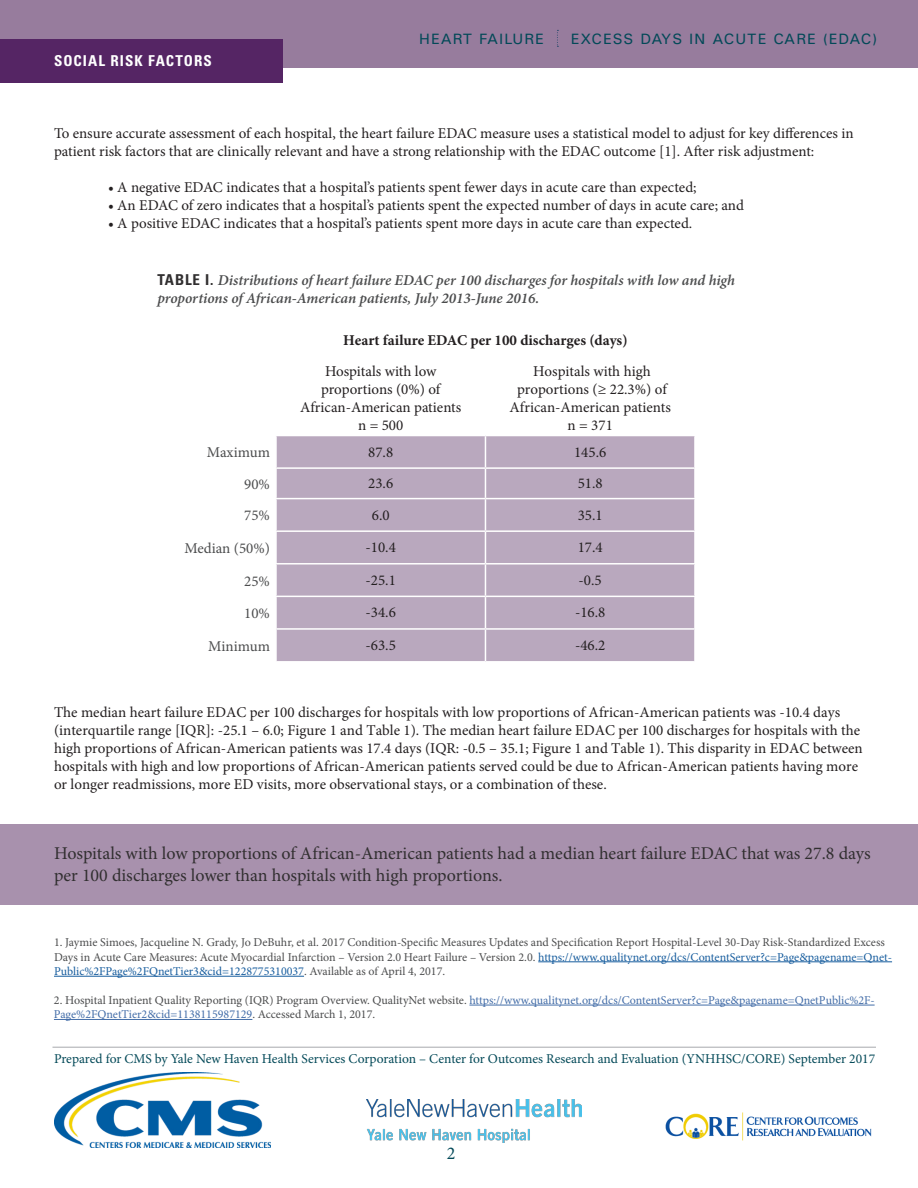
<style>
.page{position:relative;width:918px;height:1188px;background:#fff}
.page>*{position:absolute;margin:0;border:0;box-sizing:border-box;transform-origin:0 0}
.t1{font:18px/21.6px "Minion Pro";color:#312f30}
.t2{font:18px "Minion Pro";color:#034958}
.t3{font:15px/18px "Minion Pro";color:#231f20}
.t4{font:italic 600 15px/18px "Minion Pro";letter-spacing:-.005em;color:#4b4c4d}
.t5{font:15px "Univers";letter-spacing:.07em;color:#034958}
.t6{font:700 15px "Minion Pro";color:#231f20}
.t7{font:15px "Minion Pro";color:#4b4c4d}
.t8{font:700 condensed 15px "Univers";letter-spacing:.07em;color:#fff}
.t9{font:13.5px "Minion Pro";color:#034958}
.t10{font:12px/14.4px "Minion Pro";color:#4b4c4d}
.t11{font:12px/14.4px "Minion Pro";color:#436da8}
.s1{font-family:"Univers";font-weight:700;font-style:normal;font-stretch:condensed;color:#312f30}
.s2{color:#175d9e}
.s3{color:#4b4c4d}
</style>
<div class="page">
<div style="left:0;top:0;width:918px;height:68px;background:#977c9d"></div>
<hr style="left:538px;top:962px;width:354px;height:1px;background:#175d9e">
<hr style="left:54px;top:976px;width:250px;height:1px;background:#175d9e">
<svg style="left:557px;top:30px;width:1px;height:17px"></svg>
<div style="left:0;top:39px;width:283px;height:43px;background:#552564"></div>
<div style="left:0;top:824px;width:918px;height:80px;background:#a891ad"></div>
<div style="left:277px;top:436px;width:417px;height:225px;background:#b9a8be"></div>
<hr style="left:485px;top:436px;width:1px;height:31px;background:#fff">
<hr style="left:275px;top:467px;width:210px;height:2px;background:#fff">
<hr style="left:485px;top:467px;width:211px;height:2px;background:#fff">
<svg style="left:485px;top:469px;width:1px;height:29px"></svg>
<hr style="left:275px;top:498px;width:210px;height:1px;background:#fff">
<hr style="left:485px;top:498px;width:211px;height:1px;background:#fff">
<hr style="left:485px;top:499px;width:1px;height:31px;background:#fff">
<hr style="left:275px;top:530px;width:210px;height:2px;background:#fff">
<hr style="left:485px;top:530px;width:211px;height:2px;background:#fff">
<hr style="left:485px;top:532px;width:1px;height:31px;background:#fff">
<hr style="left:275px;top:563px;width:210px;height:2px;background:#fff">
<hr style="left:485px;top:563px;width:211px;height:2px;background:#fff">
<hr style="left:485px;top:565px;width:1px;height:31px;background:#fff">
<hr style="left:275px;top:596px;width:210px;height:1px;background:#fff">
<hr style="left:485px;top:596px;width:211px;height:1px;background:#fff">
<hr style="left:485px;top:597px;width:1px;height:31px;background:#fff">
<hr style="left:275px;top:628px;width:210px;height:2px;background:#fff">
<hr style="left:485px;top:628px;width:211px;height:2px;background:#fff">
<hr style="left:485px;top:630px;width:1px;height:31px;background:#fff">
<img style="left:54px;top:1073px;width:216px;height:75px">
<img style="left:665px;top:1112px;width:207px;height:29px">
<img style="left:366px;top:1099px;width:216px;height:43px">
<hr style="left:52px;top:1047px;width:824px;height:1px;background:#a8a9ad">
<hr style="left:469px;top:1005px;width:406px;height:1px;background:#436da8">
<hr style="left:54px;top:1019px;width:198px;height:1px;background:#436da8">
<p class="t8" style="left:54px;top:51px;width:159px">SOCIAL RISK FACTORS</p>
<p class="t5" style="left:419px;top:29px;width:126px">HEART FAILURE</p>
<p class="t5" style="left:571px;top:29px;width:308px">EXCESS DAYS IN ACUTE CARE (EDAC)</p>
<p class="t3" style="left:54px;top:124px;width:801px">To ensure accurate assessment of each hospital, the heart failure EDAC measure uses a statistical model to adjust for key differences in patient risk factors that are clinically relevant and have a strong relationship with the EDAC outcome [1]. After risk adjustment:</p>
<p class="t3" style="left:108px;top:178px;width:590px">• A negative EDAC indicates that a hospital’s patients spent fewer days in acute care than expected;</p>
<p class="t3" style="left:108px;top:196px;width:638px">• An EDAC of zero indicates that a hospital’s patients spent the expected number of days in acute care; and</p>
<p class="t3" style="left:108px;top:214px;width:586px">• A positive EDAC indicates that a hospital’s patients spent more days in acute care than expected.</p>
<p class="t4" style="left:157px;top:271px;width:579px"><span class="s1">TABLE I.</span> Distributions of heart failure EDAC per 100 discharges for hospitals with low and high proportions of African-American patients, July 2013-June 2016.</p>
<p class="t6" style="left:343px;top:330px;width:286px">Heart failure EDAC per 100 discharges (days)</p>
<p class="t3" style="left:300px;top:362px;width:163px;text-align:center">Hospitals with low proportions (0%) of<br>African-American patients n = 500</p>
<p class="t3" style="left:510px;top:362px;width:163px;text-align:center">Hospitals with high proportions (≥ 22.3%) of<br>African-American patients n = 371</p>
<p class="t7" style="left:207px;top:442px;width:65px">Maximum</p>
<p class="t3" style="left:368px;top:443px;width:27px">87.8</p>
<p class="t3" style="left:574px;top:443px;width:34px">145.6</p>
<p class="t7" style="left:244px;top:474px;width:27px">90%</p>
<p class="t3" style="left:368px;top:474px;width:27px">23.6</p>
<p class="t3" style="left:578px;top:474px;width:27px">51.8</p>
<p class="t7" style="left:244px;top:506px;width:27px">75%</p>
<p class="t3" style="left:372px;top:506px;width:19px">6.0</p>
<p class="t3" style="left:578px;top:506px;width:27px">35.1</p>
<p class="t7" style="left:184px;top:538px;width:87px">Median (50%)</p>
<p class="t3" style="left:366px;top:538px;width:32px">-10.4</p>
<p class="t3" style="left:578px;top:538px;width:27px">17.4</p>
<p class="t7" style="left:244px;top:571px;width:27px">25%</p>
<p class="t3" style="left:366px;top:571px;width:32px">-25.1</p>
<p class="t3" style="left:579px;top:571px;width:25px">-0.5</p>
<p class="t7" style="left:244px;top:603px;width:27px">10%</p>
<p class="t3" style="left:366px;top:604px;width:32px">-34.6</p>
<p class="t3" style="left:575px;top:604px;width:32px">-16.8</p>
<p class="t7" style="left:208px;top:636px;width:63px">Minimum</p>
<p class="t3" style="left:366px;top:636px;width:32px">-63.5</p>
<p class="t3" style="left:575px;top:636px;width:32px">-46.2</p>
<p class="t3" style="left:54px;top:703px;width:810px">The median heart failure EDAC per 100 discharges for hospitals with low proportions of African-American patients was -10.4 days (interquartile range [IQR]: -25.1 – 6.0; Figure 1 and Table 1). The median heart failure EDAC per 100 discharges for hospitals with the high proportions of African-American patients was 17.4 days (IQR: -0.5 – 35.1; Figure 1 and Table 1). This disparity in EDAC between hospitals with high and low proportions of African-American patients served could be due to African-American patients having more or longer readmissions, more ED visits, more observational stays, or a combination of these.</p>
<p class="t1" style="left:54px;top:843px;width:818px">Hospitals with low proportions of African-American patients had a median heart failure EDAC that was 27.8 days per 100 discharges lower than hospitals with high proportions.</p>
<p class="t10" style="left:54px;top:935px;width:840px">1. Jaymie Simoes, Jacqueline N. Grady, Jo DeBuhr, et al. 2017 Condition-Specific Measures Updates and Specification Report Hospital-Level 30-Day Risk-Standardized Excess<br>Days in Acute Care Measures: Acute Myocardial Infarction – Version 2.0 Heart Failure – Version 2.0. <span class="s2">https://www.qualitynet.org/dcs/ContentServer?c=Page&amp;pagename=Qnet-<br>Public%2FPage%2FQnetTier3&amp;cid=1228775310037</span>. Available as of April 4, 2017.</p>
<p class="t11" style="left:54px;top:993px;width:822px"><span class="s3">2. Hospital Inpatient Quality Reporting (IQR) Program Overview. QualityNet website.</span> https://www.qualitynet.org/dcs/ContentServer?c=Page&amp;pagename=QnetPublic%2F-<br>Page%2FQnetTier2&amp;cid=1138115987129<span class="s3">. Accessed March 1, 2017.</span></p>
<p class="t9" style="left:54px;top:1049px;width:823px">Prepared for CMS by Yale New Haven Health Services Corporation – Center for Outcomes Research and Evaluation (YNHHSC/CORE) September 2017</p>
<p class="t2" style="left:447px;top:1141px;width:10px">2</p>
</div>
